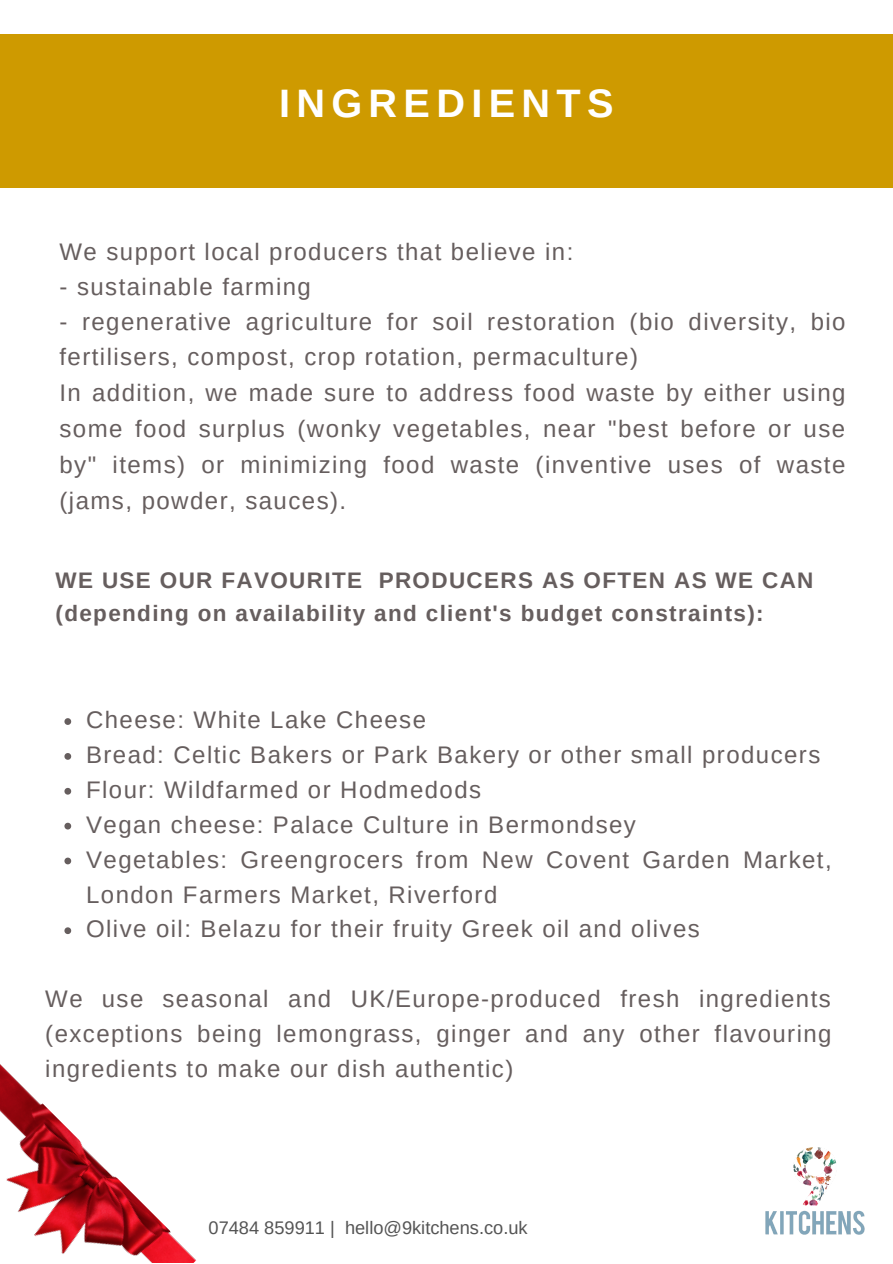
<style>
.page{position:relative;width:893px;height:1264px;background:#fff}
.page>*{position:absolute;margin:0;border:0;box-sizing:border-box;transform-origin:0 0}
.t1{font:700 39.6px "Arimo";letter-spacing:.16em;color:#fff}
.t2{font:24px/34.8px "Arimo";letter-spacing:.06em;color:#665e5e}
.t3{font:700 22.5px/32.5px "Arimo";letter-spacing:.06em;color:#665e5e}
.t4{font:18.15px "Arimo";color:#545454}
</style>
<div class="page">
<div style="left:0;top:35px;width:892px;height:152px;background:#ce9a00"></div>
<img style="left:765px;top:1147px;width:100px;height:88px">
<svg style="left:64px;top:718px;width:7px;height:7px"></svg>
<svg style="left:64px;top:753px;width:7px;height:6px"></svg>
<svg style="left:64px;top:788px;width:7px;height:6px"></svg>
<svg style="left:64px;top:822px;width:7px;height:7px"></svg>
<svg style="left:64px;top:857px;width:7px;height:7px"></svg>
<svg style="left:64px;top:927px;width:7px;height:7px"></svg>
<img style="left:0;top:1064px;width:196px;height:198px">
<h1 class="t1" style="left:279px;top:81px;width:336px">INGREDIENTS</h1>
<p class="t2" style="left:59px;top:234px;width:515px">We support local producers that believe in:</p>
<p class="t2" style="left:59px;top:269px;width:253px">- sustainable farming</p>
<p class="t2" style="left:59px;top:303px;width:787px;line-height:35.7px">- regenerative agriculture for soil restoration (bio diversity, bio fertilisers, compost, crop rotation, permaculture)<br>In addition, we made sure to address food waste by either using some food surplus (wonky vegetables, near "best before or use by" items) or minimizing food waste (inventive uses of waste (jams, powder, sauces).</p>
<p class="t3" style="left:55px;top:564px;width:759px">WE USE OUR FAVOURITE PRODUCERS AS OFTEN AS WE CAN (depending on availability and client's budget constraints):</p>
<p class="t2" style="left:86px;top:702px;width:747px">Cheese: White Lake Cheese<br>Bread: Celtic Bakers or Park Bakery or other small producers Flour: Wildfarmed or Hodmedods<br>Vegan cheese: Palace Culture in Bermondsey<br>Vegetables: Greengrocers from New Covent Garden Market, London Farmers Market, Riverford<br>Olive oil: Belazu for their fruity Greek oil and olives</p>
<p class="t2" style="left:45px;top:981px;width:787px;text-align:justify">We use seasonal and UK/Europe-produced fresh ingredients (exceptions being lemongrass, ginger and any other flavouring ingredients to make our dish authentic)</p>
<p class="t4" style="left:208px;top:1217px;width:320px">07484 859911 | hello@9kitchens.co.uk</p>
</div>
